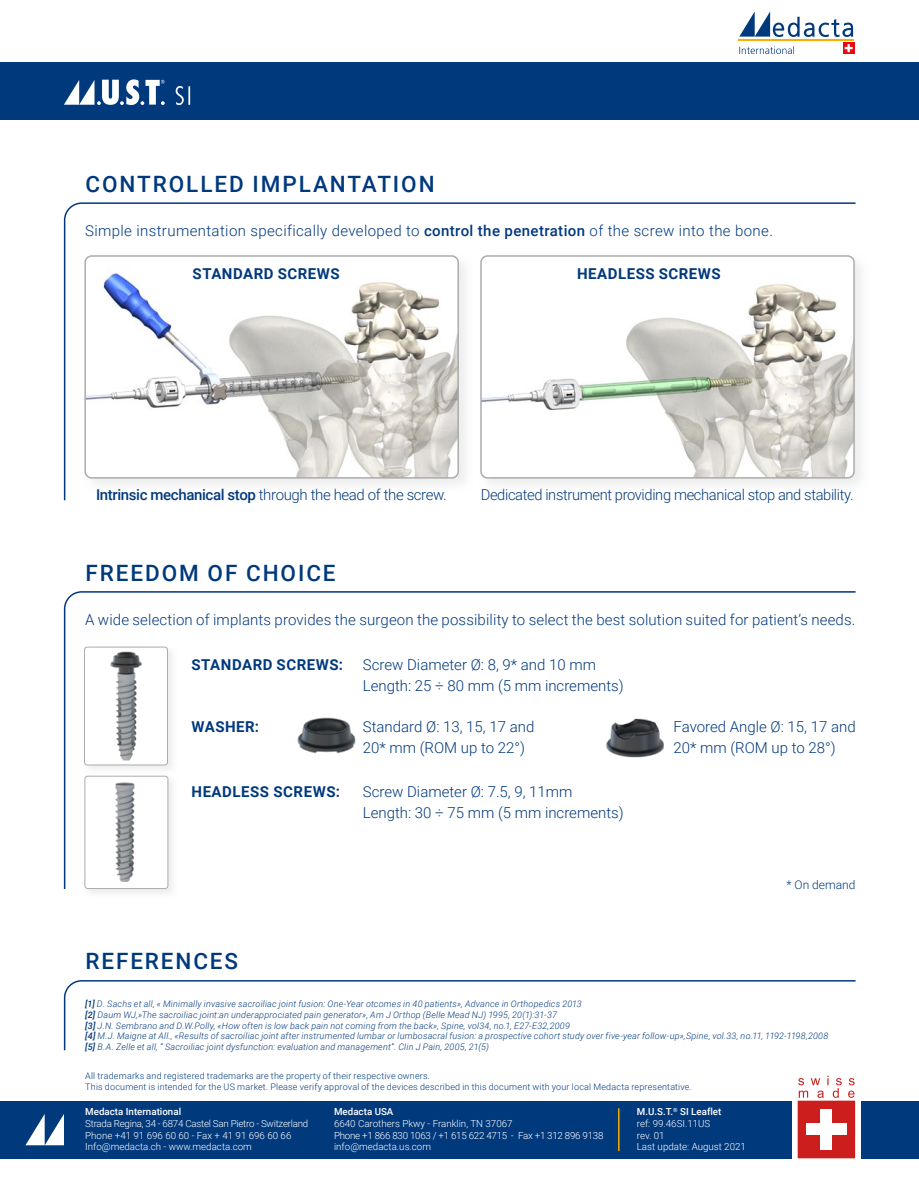
<style>
.page{position:relative;width:919px;height:1189px;background:#fff}
.page>*{position:absolute;margin:0;border:0;box-sizing:border-box;transform-origin:0 0}
.t1{font:500 22.5px "Roboto";letter-spacing:.085em;color:#01397d}
.t2{font:300 15px/21px "Roboto";color:#01397d}
.t3{font:300 15px "Roboto";letter-spacing:-.025em;color:#01397d}
.t4{font:300 15px "Roboto";letter-spacing:.025em;color:#01397d}
.t5{font:700 15px "Roboto";letter-spacing:.035em;color:#01397d}
.t6{font:300 12px "Roboto";color:#01397d}
.t7{font:300 9.75px/11.7px "Roboto";color:#fff}
.t8{font:500 9.75px "Roboto";color:#fff}
.t9{font:italic 300 9px/10.8px "Roboto";letter-spacing:.02em;color:#01397d}
.t10{font:300 9px/10.8px "Roboto";letter-spacing:.02em;color:#01397d}
.s1{font-weight:500}
</style>
<div class="page">
<hr style="left:738px;top:39px;width:115px;height:2px;background:#f9ae00">
<svg style="left:739px;top:12px;width:113px;height:25px"></svg>
<svg style="left:843px;top:42px;width:11px;height:12px"></svg>
<svg style="left:844px;top:44px;width:8px;height:8px"></svg>
<svg style="left:739px;top:46px;width:53px;height:8px"></svg>
<div style="left:0;top:62px;width:918px;height:58px;background:#01397d"></div>
<div style="left:861px;top:1100px;width:57px;height:57px;background:#01397d"></div>
<div style="left:0;top:1100px;width:790px;height:57px;background:#01397d"></div>
<svg style="left:26px;top:1114px;width:38px;height:30px"></svg>
<hr style="left:617px;top:1108px;width:2px;height:42px;background:#f9ae00">
<svg style="left:797px;top:1075px;width:57px;height:82px"></svg>
<div style="left:820px;top:1108px;width:11px;height:41px;background:#fff"></div>
<div style="left:806px;top:1122px;width:40px;height:12px;background:#fff"></div>
<svg style="left:175px;top:86px;width:15px;height:19px"></svg>
<svg style="left:64px;top:79px;width:101px;height:26px"></svg>
<svg style="left:63px;top:980px;width:793px;height:71px"></svg>
<svg style="left:63px;top:202px;width:793px;height:299px"></svg>
<div style="left:81px;top:252px;width:392px;height:241px;background:#f8f8f8"></div>
<img style="left:87px;top:258px;width:371px;height:220px">
<div style="left:84px;top:255px;width:375px;height:223px;border:2px solid #abacac;border-radius:6px"></div>
<div style="left:477px;top:252px;width:392px;height:241px;background:#e7e8e8;opacity:.75"></div>
<img style="left:481px;top:256px;width:372px;height:222px">
<div style="left:480px;top:255px;width:374px;height:223px;border:2px solid #abacac;border-radius:6px"></div>
<svg style="left:63px;top:591px;width:793px;height:298px"></svg>
<div style="left:82px;top:773px;width:96px;height:125px;background:#e7e8e8;opacity:.75"></div>
<div style="left:85px;top:776px;width:83px;height:112px;background:#fff;border-radius:3px"></div>
<img style="left:115px;top:782px;width:20px;height:99px">
<div style="left:84px;top:775px;width:84px;height:113px;border:1px solid #abacac;border-radius:3px"></div>
<div style="left:82px;top:644px;width:96px;height:131px;background:#f8f8f8"></div>
<div style="left:84px;top:647px;width:83px;height:117px;background:#fff;border-radius:3px"></div>
<img style="left:110px;top:651px;width:32px;height:110px">
<div style="left:84px;top:646px;width:84px;height:119px;border:1px solid #abacac;border-radius:3px"></div>
<img style="left:291px;top:713px;width:71px;height:41px">
<img style="left:598px;top:717px;width:71px;height:40px">
<h1 class="t1" style="left:85px;top:168px;width:350px">CONTROLLED IMPLANTATION</h1>
<h2 class="t4" style="left:85px;top:220px;width:689px">Simple instrumentation specifically developed to <span class="s1">control the penetration</span> of the screw into the bone.</h2>
<h2 class="t5" style="left:192px;top:263px;width:149px">STANDARD SCREWS</h2>
<h2 class="t5" style="left:577px;top:263px;width:145px">HEADLESS SCREWS</h2>
<h2 class="t3" style="left:96px;top:484px;width:352px"><span class="s1">Intrinsic mechanical stop</span> through the head of the screw.</h2>
<h2 class="t3" style="left:480px;top:484px;width:374px">Dedicated instrument providing mechanical stop and stability.</h2>
<h1 class="t1" style="left:85px;top:556px;width:251px">FREEDOM OF CHOICE</h1>
<h2 class="t2" style="left:85px;top:608px;width:771px">A wide selection of implants provides the surgeon the possibility to select the best solution suited for patient’s needs.</h2>
<h2 class="t5" style="left:191px;top:653px;width:153px">STANDARD SCREWS:</h2>
<h2 class="t5" style="left:191px;top:716px;width:69px">WASHER:</h2>
<h2 class="t5" style="left:191px;top:781px;width:150px">HEADLESS SCREWS:</h2>
<h2 class="t2" style="left:362px;top:653px;width:262px">Screw Diameter Ø: 8, 9* and 10 mm<br>Length: 25 ÷ 80 mm (5 mm increments)</h2>
<h2 class="t2" style="left:362px;top:715px;width:173px">Standard Ø: 13, 15, 17 and<br>20* mm (ROM up to 22°)</h2>
<h2 class="t2" style="left:673px;top:715px;width:183px">Favored Angle Ø: 15, 17 and<br>20* mm (ROM up to 28°)</h2>
<h2 class="t2" style="left:362px;top:780px;width:262px">Screw Diameter Ø: 7.5, 9, 11mm<br>Length: 30 ÷ 75 mm (5 mm increments)</h2>
<h3 class="t6" style="left:786px;top:876px;width:70px">* On demand</h3>
<h1 class="t1" style="left:85px;top:945px;width:154px">REFERENCES</h1>
<p class="t9" style="left:85px;top:997px;width:744px"><span class="s1">[1]</span> D. Sachs et all, « Minimally invasive sacroiliac joint fusion: One-Year otcomes in 40 patients», Advance in Orthopedics 2013<br><span class="s1">[2]</span> Daum WJ,»The sacroiliac joint:an underapprociated pain generator», Am J Orthop (Belle Mead NJ) 1995, 20(1):31-37<br><span class="s1">[3]</span> J.N. Sembrano and D.W.Polly, «How often is low back pain not coming from the back», Spine, vol34, no.1, E27-E32,2009<br><span class="s1">[4]</span> M.J. Maigne at All., «Results of sacroiliac joint after instrumented lumbar or lumbosacral fusion: a prospective cohort study over five-year follow-up»,Spine, vol.33, no.11, 1192-1198,2008 <span class="s1">[5]</span> B.A. Zelle et all, “ Sacroiliac joint dysfunction: evaluation and management”. Clin J Pain, 2005, 21(5)</p>
<p class="t10" style="left:85px;top:1069px;width:608px">All trademarks and registered trademarks are the property of their respective owners.<br>This document is intended for the US market. Please verify approval of the devices described in this document with your local Medacta representative.</p>
<p class="t8" style="left:85px;top:1104px;width:97px">Medacta International</p>
<p class="t7" style="left:85px;top:1116px;width:224px">Strada Regina, 34 - 6874 Castel San Pietro - Switzerland<br>Phone +41 91 696 60 60 - Fax + 41 91 696 60 66<br>Info@medacta.ch - www.medacta.com</p>
<p class="t8" style="left:334px;top:1104px;width:61px">Medacta USA</p>
<p class="t7" style="left:334px;top:1116px;width:271px">6640 Carothers Pkwy - Franklin, TN 37067<br>Phone +1 866 830 1063 / +1 615 622 4715 - Fax +1 312 896 9138 info@medacta.us.com</p>
<p class="t7" style="left:636px;top:1105px;width:110px"><span class="s1">M.U.S.T.</span><sup>®</sup> <span class="s1">SI Leaflet<br></span>ref: 99.46SI.11US<br>rev. 01<br>Last update: August 2021</p>
</div>
